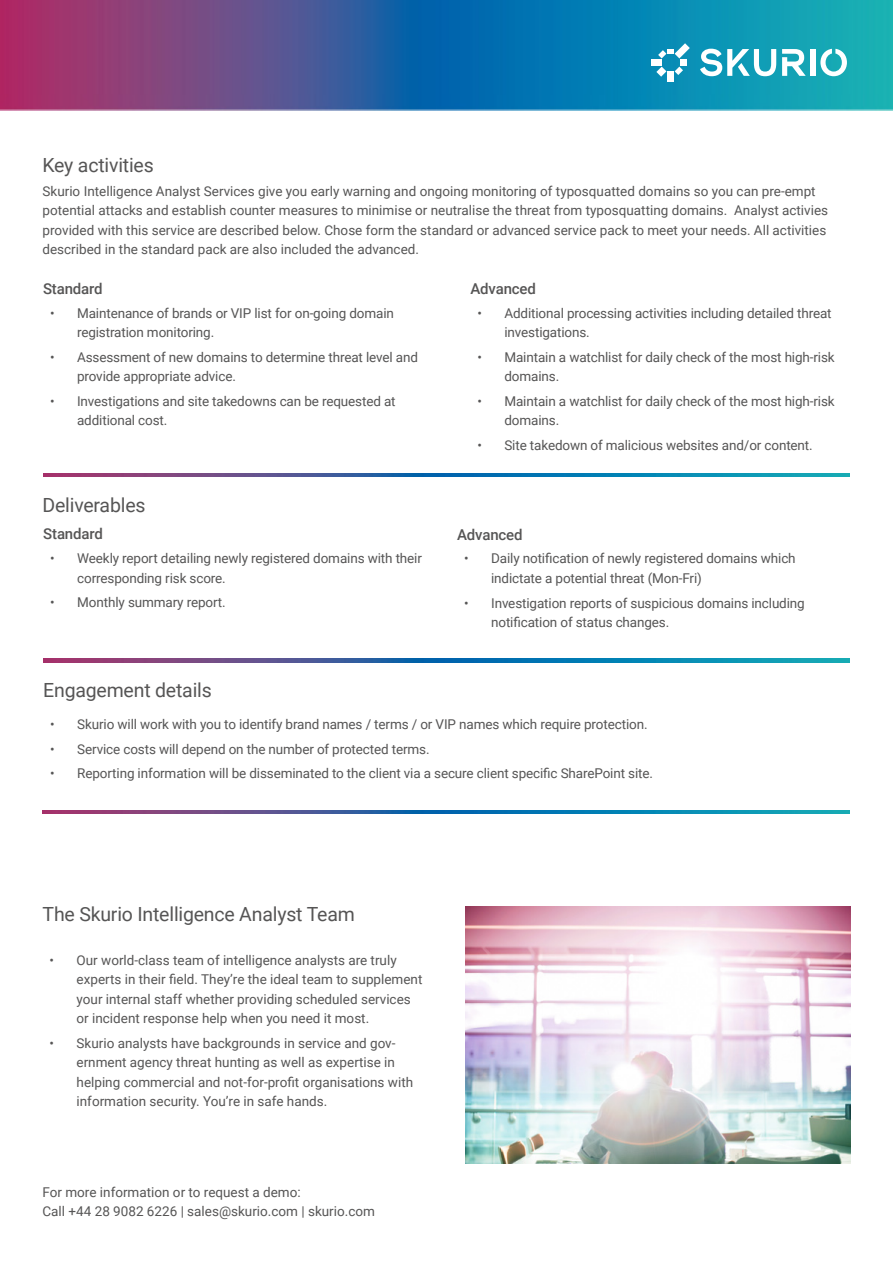
<style>
.page{position:relative;width:893px;height:1263px;background:#fff}
.page>*{position:absolute;margin:0;border:0;box-sizing:border-box;transform-origin:0 0}
.t1{font:19.5px "Roboto";letter-spacing:-.01em;color:#565555}
.t2{font:500 15px "Roboto";letter-spacing:-.01em;color:#565555}
.t3{font:13.5px/19.5px "Roboto";letter-spacing:-.01em;color:#565555}
</style>
<div class="page">
<img style="left:0;top:0;width:893px;height:111px">
<svg style="left:700px;top:49px;width:76px;height:27px"></svg>
<svg style="left:782px;top:49px;width:24px;height:27px"></svg>
<svg style="left:820px;top:49px;width:27px;height:27px"></svg>
<div style="left:810px;top:49px;width:6px;height:27px;background:#fff"></div>
<div style="left:651px;top:59px;width:10px;height:7px;background:#fff"></div>
<div style="left:680px;top:59px;width:6px;height:7px;background:#fff"></div>
<div style="left:667px;top:72px;width:7px;height:10px;background:#fff"></div>
<svg style="left:656px;top:67px;width:10px;height:10px"></svg>
<svg style="left:675px;top:67px;width:8px;height:8px"></svg>
<svg style="left:658px;top:43px;width:32px;height:15px"></svg>
<img style="left:43px;top:473px;width:807px;height:4px">
<img style="left:43px;top:659px;width:807px;height:3px">
<img style="left:42px;top:810px;width:807px;height:4px">
<img style="left:466px;top:907px;width:385px;height:257px">
<h1 class="t1" style="left:43px;top:151px;width:113px">Key activities</h1>
<p class="t3" style="left:43px;top:181px;width:787px">Skurio Intelligence Analyst Services give you early warning and ongoing monitoring of typosquatted domains so you can pre-empt potential attacks and establish counter measures to minimise or neutralise the threat from typosquatting domains. Analyst activies provided with this service are described below. Chose form the standard or advanced service pack to meet your needs. All activities described in the standard pack are also included the advanced.</p>
<p class="t2" style="left:43px;top:278px;width:61px">Standard</p>
<p class="t3" style="left:77px;top:302px;width:318px;text-indent:-27px">• Maintenance of brands or VIP list for on-going domain registration monitoring.</p>
<p class="t3" style="left:77px;top:347px;width:342px;text-indent:-27px">• Assessment of new domains to determine threat level and provide appropriate advice.</p>
<p class="t3" style="left:77px;top:391px;width:320px;text-indent:-27px">• Investigations and site takedowns can be requested at additional cost.</p>
<h1 class="t1" style="left:43px;top:492px;width:105px">Deliverables</h1>
<p class="t2" style="left:43px;top:523px;width:61px">Standard</p>
<p class="t3" style="left:77px;top:548px;width:346px;text-indent:-27px">• Weekly report detailing newly registered domains with their corresponding risk score.</p>
<p class="t3" style="left:50px;top:592px;width:177px">• Monthly summary report.</p>
<p class="t2" style="left:470px;top:278px;width:67px">Advanced</p>
<p class="t3" style="left:504px;top:302px;width:329px;text-indent:-27px">• Additional processing activities including detailed threat investigations.</p>
<p class="t3" style="left:504px;top:347px;width:332px;text-indent:-27px">• Maintain a watchlist for daily check of the most high-risk domains.</p>
<p class="t3" style="left:504px;top:391px;width:332px;text-indent:-27px">• Maintain a watchlist for daily check of the most high-risk domains.</p>
<p class="t3" style="left:477px;top:435px;width:337px">• Site takedown of malicious websites and/or content.</p>
<p class="t2" style="left:457px;top:524px;width:67px">Advanced</p>
<p class="t3" style="left:491px;top:548px;width:306px;text-indent:-27px">• Daily notification of newly registered domains which indictate a potential threat (Mon-Fri)</p>
<p class="t3" style="left:491px;top:592px;width:315px;text-indent:-27px">• Investigation reports of suspicious domains including notification of status changes.</p>
<h1 class="t1" style="left:43px;top:676px;width:170px">Engagement details</h1>
<p class="t3" style="left:50px;top:714px;width:599px">• Skurio will work with you to identify brand names / terms / or VIP names which require protection.</p>
<p class="t3" style="left:50px;top:739px;width:381px">• Service costs will depend on the number of protected terms.</p>
<p class="t3" style="left:50px;top:763px;width:604px">• Reporting information will be disseminated to the client via a secure client specific SharePoint site.</p>
<h1 class="t1" style="left:43px;top:901px;width:314px">The Skurio Intelligence Analyst Team</h1>
<p class="t3" style="left:77px;top:950px;width:347px;text-indent:-27px">• Our world-class team of intelligence analysts are truly experts in their field. They’re the ideal team to supplement your internal staff whether providing scheduled services or incident response help when you need it most.</p>
<p class="t3" style="left:77px;top:1033px;width:338px;text-indent:-27px">• Skurio analysts have backgrounds in service and gov&shy;ernment agency threat hunting as well as expertise in helping commercial and not-for-profit organisations with information security. You’re in safe hands.</p>
<p class="t3" style="left:43px;top:1182px;width:334px">For more information or to request a demo:<br>Call +44 28 9082 6226 | sales@skurio.com | skurio.com</p>
</div>
